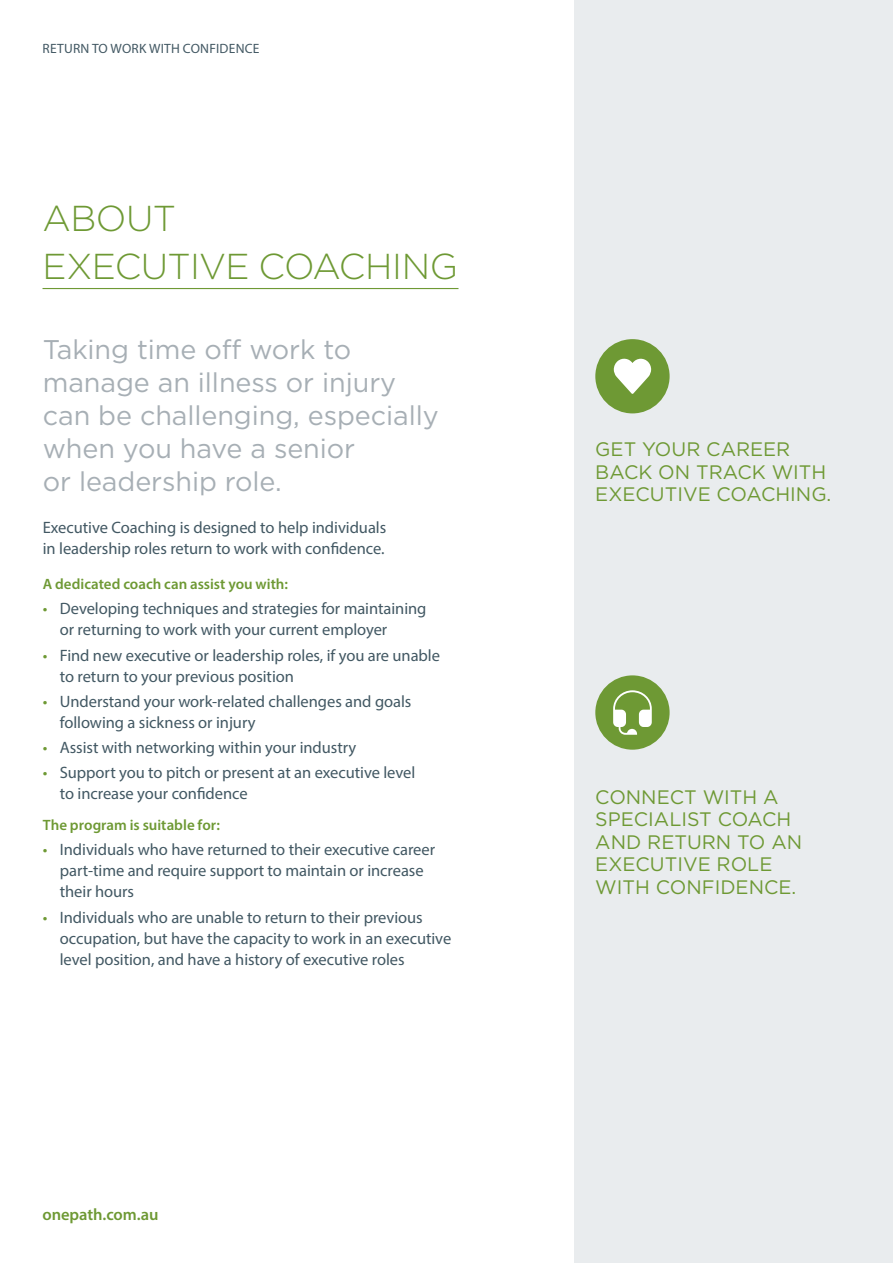
<style>
.page{position:relative;width:893px;height:1263px;background:#fff}
.page>*{position:absolute;margin:0;border:0;box-sizing:border-box;transform-origin:0 0}
.OP_Head_1{font:300 36px/48px "Gotham";letter-spacing:-.015em;color:#6e9934}
.Cover_Subhead{font:27px/33px "Gotham";letter-spacing:-.005em;color:#a7afb5}
.OP_Head_3{font:19.5px/22.5px "Gotham";color:#6e9934}
.OP_Body_9_12{font:16.5px/21px "Myriad Pro";letter-spacing:-.005em;color:#425863}
.t1{font:600 16.5px "Myriad Pro";letter-spacing:-.005em;color:#6e9934}
.OP_Head_4{font:600 15px "Myriad Pro";color:#6e9934}
.OP_Body_9_12-2{font:13.5px "Myriad Pro";letter-spacing:.015em;color:#425863}
.s1{color:#6e9934}
</style>
<div class="page">
<hr style="left:43px;top:288px;width:415px;height:1px;background:#6e9934">
<div style="left:574px;top:0;width:319px;height:1263px;background:#e9ecee"></div>
<div style="left:595px;top:339px;width:75px;height:74px;background:#6e9934;border-radius:50%"></div>
<svg style="left:614px;top:358px;width:37px;height:36px"></svg>
<div style="left:595px;top:675px;width:75px;height:75px;background:#6e9934;border-radius:50%"></div>
<svg style="left:613px;top:690px;width:39px;height:45px"></svg>
<p class="OP_Body_9_12-2" style="left:43px;top:40px;width:218px">RETURN TO WORK WITH CONFIDENCE</p>
<p class="OP_Head_1" style="left:43px;top:194px;width:417px">ABOUT<br>EXECUTIVE COACHING</p>
<p class="Cover_Subhead" style="left:43px;top:332px;width:397px">Taking time off work to manage an illness or injury can be challenging, especially when you have a senior<br>or leadership role.</p>
<p class="OP_Body_9_12" style="left:43px;top:517px;width:345px">Executive Coaching is designed to help individuals in leadership roles return to work with confidence.</p>
<p class="OP_Head_4" style="left:43px;top:574px;width:247px">A dedicated coach can assist you with:</p>
<p class="OP_Body_9_12" style="left:60px;top:598px;width:368px;text-indent:-17px"><span class="s1">•</span> Developing techniques and strategies for maintaining or returning to work with your current employer</p>
<p class="OP_Body_9_12" style="left:60px;top:644px;width:382px;text-indent:-17px"><span class="s1">•</span> Find new executive or leadership roles, if you are unable to return to your previous position</p>
<p class="OP_Body_9_12" style="left:60px;top:691px;width:353px;text-indent:-17px"><span class="s1">•</span> Understand your work-related challenges and goals following a sickness or injury</p>
<p class="OP_Body_9_12" style="left:43px;top:737px;width:315px"><span class="s1">•</span> Assist with networking within your industry</p>
<p class="OP_Body_9_12" style="left:60px;top:762px;width:357px;text-indent:-17px"><span class="s1">•</span> Support you to pitch or present at an executive level to increase your confidence</p>
<p class="OP_Head_4" style="left:43px;top:816px;width:179px">The program is suitable for:</p>
<p class="OP_Body_9_12" style="left:60px;top:839px;width:377px;text-indent:-17px"><span class="s1">•</span> Individuals who have returned to their executive career part-time and require support to maintain or increase their hours</p>
<p class="OP_Body_9_12" style="left:60px;top:906px;width:393px;text-indent:-17px"><span class="s1">•</span> Individuals who are unable to return to their previous occupation, but have the capacity to work in an executive level position, and have a history of executive roles</p>
<p class="t1" style="left:43px;top:1204px;width:117px">onepath.com.au</p>
<p class="OP_Head_3" style="left:595px;top:438px;width:238px">GET YOUR CAREER<br>BACK ON TRACK WITH<br>EXECUTIVE COACHING.</p>
<p class="OP_Head_3" style="left:595px;top:785px;width:208px">CONNECT WITH A<br>SPECIALIST COACH<br>AND RETURN TO AN<br>EXECUTIVE ROLE<br>WITH CONFIDENCE.</p>
</div>
